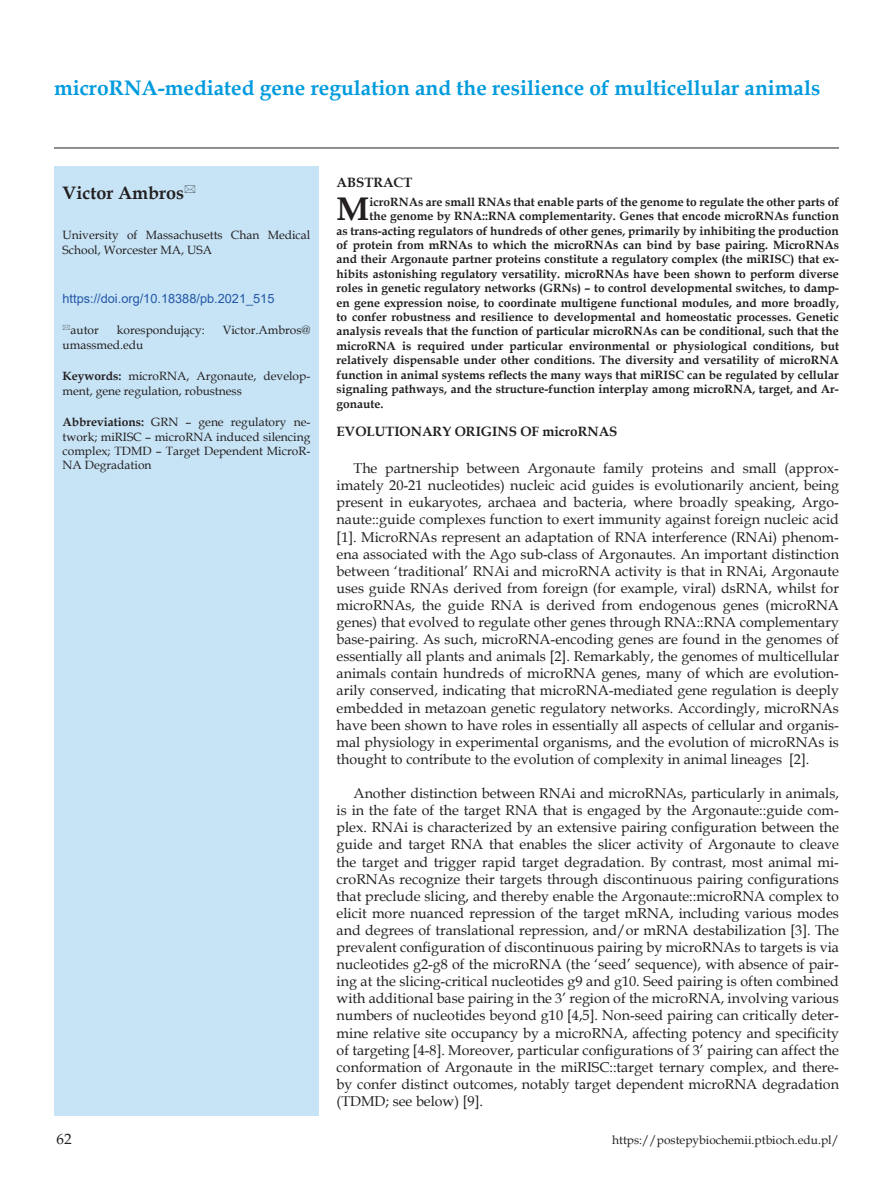
<style>
.page{position:relative;width:893px;height:1191px;background:#fff}
.page>*{position:absolute;margin:0;border:0;box-sizing:border-box;transform-origin:0 0}
._7_Streszczenie{font:700 32.7px "Book Antiqua";color:#231f20}
._1_Tytul{font:700 21px "Book Antiqua";color:#009bde}
._2_Autor{font:700 18px "Book Antiqua";color:#231f20}
.t1{font:15px "Book Antiqua";color:#231f20}
.Body_tekst{font:14.25px/17.1px "Book Antiqua";color:#231f20;text-align:justify}
.Tytul_1{font:700 13.5px "Book Antiqua";color:#231f20}
._6_DOI{font:12.75px "Arial";color:#2356a6}
._7_Streszczenie-2{font:700 12px "Book Antiqua";color:#231f20}
._5_Skroty{font:12px/14.4px "Book Antiqua";color:#231f20}
._3_Adres{font:12px/14.4px "Book Antiqua";color:#231f20}
.s1{font-weight:700}
</style>
<div class="page">
<hr style="left:54px;top:148px;width:785px;height:1px;background:#231f20">
<div style="left:54px;top:166px;width:265px;height:948px;background:#c7e4f6"></div>
<p class="_1_Tytul" style="left:54px;top:73px;width:768px">microRNA-mediated gene regulation and the resilience of multicellular animals</p>
<p class="_2_Autor" style="left:63px;top:181px;width:123px">Victor Ambros</p>
<p class="_3_Adres" style="left:63px;top:228px;width:249px">University of Massachusetts Chan Medical<br>School, Worcester MA, USA</p>
<p class="_6_DOI" style="left:63px;top:290px;width:213px">https://doi.org/10.18388/pb.2021_515</p>
<p class="_5_Skroty" style="left:70px;top:323px;width:30px">autor</p>
<p class="_5_Skroty" style="left:117px;top:323px;width:89px">korespondujący:</p>
<p class="_5_Skroty" style="left:223px;top:323px;width:89px">Victor.Ambros@</p>
<p class="_5_Skroty" style="left:63px;top:337px;width:83px">umassmed.edu</p>
<p class="_5_Skroty" style="left:63px;top:369px;width:249px"><span class="s1">Keywords:</span> microRNA, Argonaute, develop&shy;ment, gene regulation, robustness</p>
<p class="_5_Skroty" style="left:63px;top:414px;width:249px;text-align:justify"><span class="s1">Abbreviations:</span> GRN – gene regulatory ne&shy;twork; miRISC – microRNA induced silencing complex; TDMD – Target Dependent MicroR-NA Degradation</p>
<p class="Tytul_1" style="left:337px;top:173px;width:77px">ABSTRACT</p>
<p class="_7_Streszczenie" style="left:337px;top:187px;width:34px">M</p>
<p class="_7_Streszczenie-2" style="left:369px;top:194px;width:471px">icroRNAs are small RNAs that enable parts of the genome to regulate the other parts of</p>
<p class="_7_Streszczenie-2" style="left:369px;top:208px;width:471px">the genome by RNA::RNA complementarity. Genes that encode microRNAs function</p>
<p class="_7_Streszczenie-2" style="left:337px;top:222px;width:504px">as trans-acting regulators of hundreds of other genes, primarily by inhibiting the production</p>
<p class="_7_Streszczenie-2" style="left:337px;top:237px;width:504px">of protein from mRNAs to which the microRNAs can bind by base pairing. MicroRNAs</p>
<p class="_7_Streszczenie-2" style="left:337px;top:251px;width:504px">and their Argonaute partner proteins constitute a regulatory complex (the miRISC) that ex-</p>
<p class="_7_Streszczenie-2" style="left:337px;top:266px;width:504px">hibits astonishing regulatory versatility. microRNAs have been shown to perform diverse</p>
<p class="_7_Streszczenie-2" style="left:337px;top:280px;width:504px">roles in genetic regulatory networks (GRNs) – to control developmental switches, to damp-</p>
<p class="_7_Streszczenie-2" style="left:337px;top:294px;width:504px">en gene expression noise, to coordinate multigene functional modules, and more broadly,</p>
<p class="_7_Streszczenie-2" style="left:337px;top:309px;width:504px">to confer robustness and resilience to developmental and homeostatic processes. Genetic</p>
<p class="_7_Streszczenie-2" style="left:337px;top:323px;width:504px">analysis reveals that the function of particular microRNAs can be conditional, such that the</p>
<p class="_7_Streszczenie-2" style="left:337px;top:338px;width:504px">microRNA is required under particular environmental or physiological conditions, but</p>
<p class="_7_Streszczenie-2" style="left:337px;top:352px;width:504px">relatively dispensable under other conditions. The diversity and versatility of microRNA</p>
<p class="_7_Streszczenie-2" style="left:337px;top:366px;width:504px">function in animal systems reflects the many ways that miRISC can be regulated by cellular</p>
<p class="_7_Streszczenie-2" style="left:337px;top:381px;width:504px">signaling pathways, and the structure-function interplay among microRNA, target, and Ar-</p>
<p class="_7_Streszczenie-2" style="left:337px;top:395px;width:49px">gonaute.</p>
<p class="Tytul_1" style="left:337px;top:423px;width:282px">EVOLUTIONARY ORIGINS OF microRNAS</p>
<p class="Body_tekst" style="left:337px;top:459px;width:504px;text-indent:17px">The partnership between Argonaute family proteins and small (approx&shy;imately 20-21 nucleotides) nucleic acid guides is evolutionarily ancient, being present in eukaryotes, archaea and bacteria, where broadly speaking, Argo&shy;naute::guide complexes function to exert immunity against foreign nucleic acid [1]. MicroRNAs represent an adaptation of RNA interference (RNAi) phenom&shy;ena associated with the Ago sub-class of Argonautes. An important distinction between ‘traditional’ RNAi and microRNA activity is that in RNAi, Argonaute uses guide RNAs derived from foreign (for example, viral) dsRNA, whilst for microRNAs, the guide RNA is derived from endogenous genes (microRNA genes) that evolved to regulate other genes through RNA::RNA complementary base-pairing. As such, microRNA-encoding genes are found in the genomes of essentially all plants and animals [2]. Remarkably, the genomes of multicellular animals contain hundreds of microRNA genes, many of which are evolution&shy;arily conserved, indicating that microRNA-mediated gene regulation is deeply embedded in metazoan genetic regulatory networks. Accordingly, microRNAs have been shown to have roles in essentially all aspects of cellular and organis&shy;mal physiology in experimental organisms, and the evolution of microRNAs is thought to contribute to the evolution of complexity in animal lineages [2].</p>
<p class="Body_tekst" style="left:337px;top:784px;width:504px;text-indent:17px">Another distinction between RNAi and microRNAs, particularly in animals, is in the fate of the target RNA that is engaged by the Argonaute::guide com&shy;plex. RNAi is characterized by an extensive pairing configuration between the guide and target RNA that enables the slicer activity of Argonaute to cleave the target and trigger rapid target degradation. By contrast, most animal mi&shy;croRNAs recognize their targets through discontinuous pairing configurations that preclude slicing, and thereby enable the Argonaute::microRNA complex to elicit more nuanced repression of the target mRNA, including various modes and degrees of translational repression, and/or mRNA destabilization [3]. The prevalent configuration of discontinuous pairing by microRNAs to targets is via nucleotides g2-g8 of the microRNA (the ‘seed’ sequence), with absence of pair&shy;ing at the slicing-critical nucleotides g9 and g10. Seed pairing is often combined with additional base pairing in the 3’ region of the microRNA, involving various numbers of nucleotides beyond g10 [4,5]. Non-seed pairing can critically deter&shy;mine relative site occupancy by a microRNA, affecting potency and specificity of targeting [4-8]. Moreover, particular configurations of 3’ pairing can affect the conformation of Argonaute in the miRISC::target ternary complex, and there&shy;by confer distinct outcomes, notably target dependent microRNA degradation (TDMD; see below) [9].</p>
<p class="t1" style="left:57px;top:1128px;width:16px">62</p>
<p class="_5_Skroty" style="left:612px;top:1132px;width:228px">https://postepybiochemii.ptbioch.edu.pl/</p>
</div>
